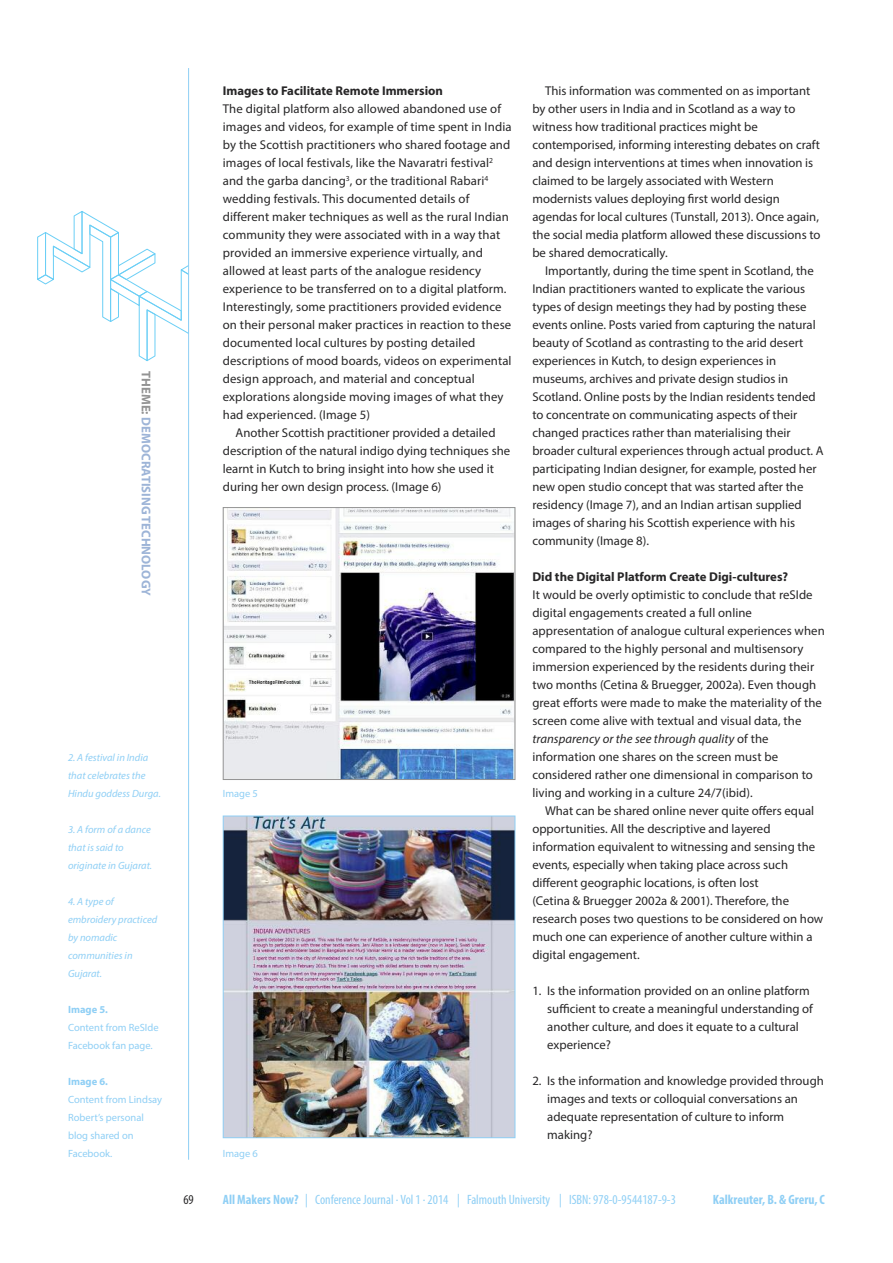
<style>
.page{position:relative;width:893px;height:1263px;background:#fff}
.page>*{position:absolute;margin:0;border:0;box-sizing:border-box;transform-origin:0 0}
.t1{font:condensed 13.5px "Myriad Pro";color:#8fcff5}
.t2{font:700 condensed 13.5px "Myriad Pro";color:#8fcff5}
.t3{font:condensed 13.5px "Myriad Pro";color:#272627}
.t4{font:12.75px/18px "Myriad Pro";color:#272627}
.t5{font:700 12.75px "Myriad Pro";color:#272627}
.t6{font:700 12.75px "Myriad Pro";color:#9db4d7}
.t7{font:italic 10.5px/18px "Myriad Pro";color:#8fcff5}
.t8{font:10.5px/18px "Myriad Pro";color:#8fcff5}
.t9{font:700 10.5px "Myriad Pro";color:#8fcff5}
.s1{color:#939393}
.s2{font-style:italic}
.s3{font-weight:700}
.s4{font-style:italic;font-stretch:normal}
</style>
<div class="page">
<svg style="left:37px;top:211px;width:151px;height:151px"></svg>
<hr style="left:188px;top:68px;width:1px;height:1092px;background:#8fcff5">
<img style="left:225px;top:509px;width:288px;height:269px">
<div style="left:223px;top:507px;width:292px;height:273px;border:1px solid #939393"></div>
<img style="left:225px;top:818px;width:288px;height:318px">
<div style="left:223px;top:816px;width:292px;height:322px;border:1px solid #8fcff5"></div>
<p class="t6" style="left:151px;top:371px;width:226px;rotate:90deg"><span class="s1">THEME:</span> DEMOCRATISING TECHNOLOGY</p>
<p class="t7" style="left:68px;top:749px;width:94px">2. A festival in India that celebrates the<br>Hindu goddess Durga.</p>
<p class="t7" style="left:68px;top:821px;width:86px">3. A form of a dance that is said to originate in Gujarat.</p>
<p class="t7" style="left:68px;top:893px;width:91px">4. A type of embroidery practiced by nomadic communities in<br>Gujarat.</p>
<p class="t9" style="left:68px;top:1006px;width:41px">Image 5.</p>
<p class="t8" style="left:68px;top:1019px;width:92px">Content from ReSIde<br>Facebook fan page.</p>
<p class="t9" style="left:68px;top:1078px;width:41px">Image 6.</p>
<p class="t8" style="left:68px;top:1091px;width:96px">Content from Lindsay<br>Robert’s personal blog shared on<br>Facebook.</p>
<p class="t5" style="left:223px;top:86px;width:222px">Images to Facilitate Remote Immersion</p>
<p class="t4" style="left:223px;top:101px;width:290px">The digital platform also allowed abandoned use of images and videos, for example of time spent in India by the Scottish practitioners who shared footage and images of local festivals, like the Navaratri festival<sup>2 </sup>and the garba dancing<sup>3</sup>, or the traditional Rabari<sup>4 </sup>wedding festivals. This documented details of different maker techniques as well as the rural Indian community they were associated with in a way that provided an immersive experience virtually, and allowed at least parts of the analogue residency experience to be transferred on to a digital platform.<br>Interestingly, some practitioners provided evidence on their personal maker practices in reaction to these documented local cultures by posting detailed descriptions of mood boards, videos on experimental design approach, and material and conceptual explorations alongside moving images of what they had experienced. (Image 5)</p>
<p class="t4" style="left:223px;top:425px;width:289px;text-indent:13px">Another Scottish practitioner provided a detailed description of the natural indigo dying techniques she learnt in Kutch to bring insight into how she used it during her own design process. (Image 6)</p>
<p class="t8" style="left:223px;top:785px;width:37px">Image 5</p>
<p class="t4" style="left:532px;top:83px;width:290px;text-indent:13px">This information was commented on as important by other users in India and in Scotland as a way to witness how traditional practices might be contemporised, informing interesting debates on craft and design interventions at times when innovation is claimed to be largely associated with Western modernists values deploying first world design agendas for local cultures (Tunstall, 2013). Once again, the social media platform allowed these discussions to be shared democratically.</p>
<p class="t4" style="left:532px;top:263px;width:293px;text-indent:13px">Importantly, during the time spent in Scotland, the Indian practitioners wanted to explicate the various types of design meetings they had by posting these events online. Posts varied from capturing the natural beauty of Scotland as contrasting to the arid desert experiences in Kutch, to design experiences in museums, archives and private design studios in Scotland. Online posts by the Indian residents tended to concentrate on communicating aspects of their changed practices rather than materialising their broader cultural experiences through actual product. A participating Indian designer, for example, posted her new open studio concept that was started after the residency (Image 7), and an Indian artisan supplied images of sharing his Scottish experience with his community (Image 8).</p>
<p class="t5" style="left:532px;top:572px;width:257px">Did the Digital Platform Create Digi-cultures?</p>
<p class="t4" style="left:532px;top:587px;width:294px">It would be overly optimistic to conclude that reSIde digital engagements created a full online appresentation of analogue cultural experiences when compared to the highly personal and multisensory immersion experienced by the residents during their two months (Cetina &amp; Bruegger, 2002a). Even though great efforts were made to make the materiality of the screen come alive with textual and visual data, the <span class="s2">transparency or the see through quality</span> of the information one shares on the screen must be considered rather one dimensional in comparison to living and working in a culture 24/7(ibid).</p>
<p class="t4" style="left:532px;top:803px;width:292px;text-indent:13px">What can be shared online never quite offers equal opportunities. All the descriptive and layered information equivalent to witnessing and sensing the events, especially when taking place across such different geographic locations, is often lost<br>(Cetina &amp; Bruegger 2002a &amp; 2001). Therefore, the research poses two questions to be considered on how much one can experience of another culture within a digital engagement.</p>
<p class="t4" style="left:547px;top:983px;width:267px;text-indent:-15px">1. Is the information provided on an online platform sufficient to create a meaningful understanding of another culture, and does it equate to a cultural experience?</p>
<p class="t4" style="left:547px;top:1073px;width:278px;text-indent:-15px">2. Is the information and knowledge provided through images and texts or colloquial conversations an adequate representation of culture to inform making?</p>
<p class="t8" style="left:223px;top:1145px;width:37px">Image 6</p>
<p class="t1" style="left:223px;top:1195px;width:455px"><span class="s3">All Makers Now?</span> <span class="s4">|</span> Conference Journal . Vol 1 . 2014 <span class="s4">|</span> Falmouth University <span class="s4">|</span> ISBN: 978-0-9544187-9-3</p>
<p class="t3" style="left:183px;top:1195px;width:12px">69</p>
<p class="t2" style="left:713px;top:1195px;width:114px">Kalkreuter, B. &amp; Greru, C</p>
</div>
